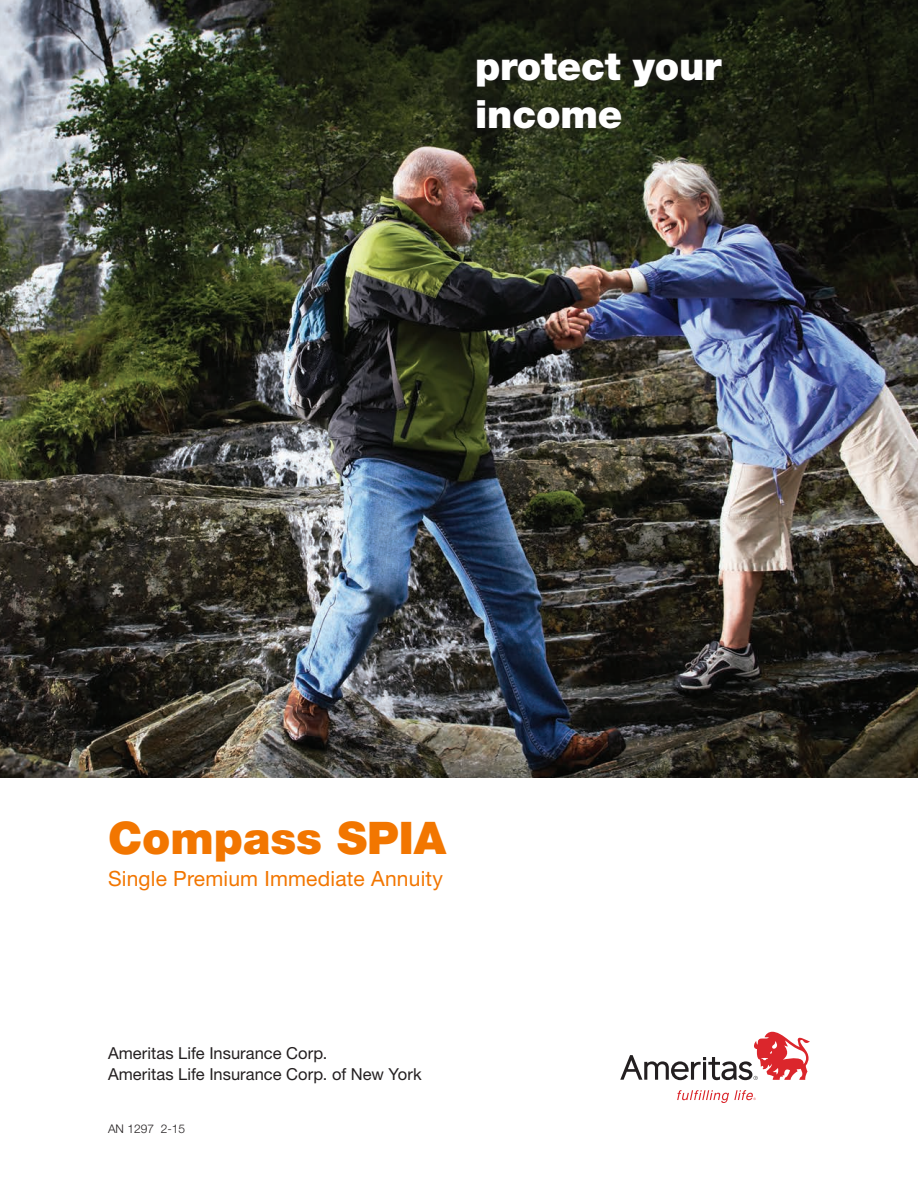
<style>
.page{position:relative;width:918px;height:1188px;background:#fff}
.page>*{position:absolute;margin:0;border:0;box-sizing:border-box;transform-origin:0 0}
.t1{font:900 45px "Helvetica Neue LT Std";color:#f27600}
.t2{font:900 39px/48px "Helvetica Neue LT Std";letter-spacing:-.005em;color:#fff}
.t3{font:21px "Helvetica Neue LT Std";letter-spacing:.01em;color:#f27600}
.t4{font:16.5px/21px "Helvetica Neue LT Std";letter-spacing:.005em;color:#231f20}
.t5{font:300 12px "Helvetica Neue LT Std";color:#231f20}
</style>
<div class="page">
<img style="left:0;top:0;width:918px;height:778px">
<div style="left:470px;top:46px;width:260px;height:90px;background:#231f20;opacity:.75"></div>
<svg style="left:677px;top:1090px;width:79px;height:13px"></svg>
<svg style="left:620px;top:1032px;width:190px;height:48px"></svg>
<h2 class="t2" style="left:475px;top:42px;width:248px">protect your income</h2>
<h1 class="t1" style="left:108px;top:811px;width:340px">Compass SPIA</h1>
<p class="t3" style="left:108px;top:866px;width:336px">Single Premium Immediate Annuity</p>
<p class="t4" style="left:108px;top:1042px;width:315px">Ameritas Life Insurance Corp.<br>Ameritas Life Insurance Corp. of New York</p>
<p class="t5" style="left:108px;top:1122px;width:79px">AN 1297 2-15</p>
</div>
